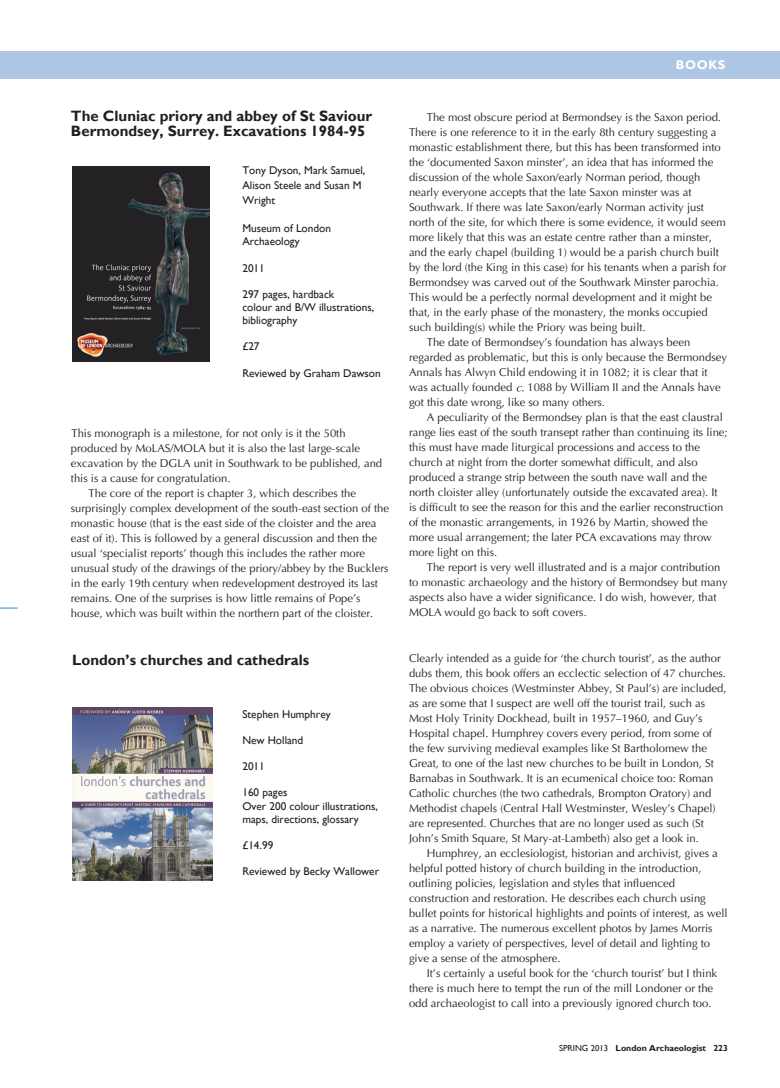
<style>
.page{position:relative;width:780px;height:1088px;background:#fff}
.page>*{position:absolute;margin:0;border:0;box-sizing:border-box;transform-origin:0 0}
.t1{font:700 15px/15px "Gill Sans";color:#231f20}
.t2{font:700 12.5px "Gill Sans";letter-spacing:.05em;color:#fff}
.t3{font:11.25px/15px "Optima LT";color:#231f20}
.t4{font:11.25px/13.1px "Gill Sans";color:#231f20}
.t5{font:700 8.75px "Gill Sans";color:#231f20}
.s1{font-weight:400}
</style>
<div class="page">
<svg style="left:0;top:607px;width:18px;height:2px"></svg>
<div style="left:0;top:52px;width:780px;height:27px;background:#acc6e4"></div>
<svg style="left:516px;top:386px;width:7px;height:5px"></svg>
<img style="left:72px;top:167px;width:138px;height:194px">
<img style="left:72px;top:707px;width:141px;height:174px">
<h1 class="t1" style="left:71px;top:110px;width:303px">The Cluniac priory and abbey of St Saviour<br>Bermondsey, Surrey. Excavations 1984-95</h1>
<p class="t4" style="left:242px;top:164px;width:124px;line-height:15px">Tony Dyson, Mark Samuel,<br>Alison Steele and Susan M<br>Wright</p>
<p class="t4" style="left:242px;top:223px;width:90px">Museum of London<br>Archaeology</p>
<p class="t4" style="left:242px;top:262px;width:24px">2011</p>
<p class="t4" style="left:242px;top:289px;width:133px">297 pages, hardback<br>colour and B/W illustrations, bibliography</p>
<p class="t4" style="left:242px;top:341px;width:19px">£27</p>
<p class="t4" style="left:242px;top:367px;width:140px">Reviewed by Graham Dawson</p>
<p class="t3" style="left:71px;top:426px;width:276px">This monograph is a milestone, for not only is it the 50th</p>
<p class="t3" style="left:71px;top:441px;width:291px">produced by MoLAS/MOLA but it is also the last large-scale</p>
<p class="t3" style="left:71px;top:456px;width:313px">excavation by the DGLA unit in Southwark to be published, and</p>
<p class="t3" style="left:71px;top:471px;width:161px">this is a cause for congratulation.</p>
<p class="t3" style="left:89px;top:486px;width:269px">The core of the report is chapter 3, which describes the</p>
<p class="t3" style="left:71px;top:501px;width:319px">surprisingly complex development of the south-east section of the</p>
<p class="t3" style="left:71px;top:516px;width:307px">monastic house (that is the east side of the cloister and the area</p>
<p class="t3" style="left:71px;top:531px;width:308px">east of it). This is followed by a general discussion and then the</p>
<p class="t3" style="left:71px;top:546px;width:296px">usual ‘specialist reports’ though this includes the rather more</p>
<p class="t3" style="left:71px;top:561px;width:319px">unusual study of the drawings of the priory/abbey by the Bucklers</p>
<p class="t3" style="left:71px;top:576px;width:308px">in the early 19th century when redevelopment destroyed its last</p>
<p class="t3" style="left:71px;top:591px;width:291px">remains. One of the surprises is how little remains of Pope’s</p>
<p class="t3" style="left:71px;top:606px;width:304px">house, which was built within the northern part of the cloister.</p>
<h1 class="t1" style="left:72px;top:654px;width:239px">London’s churches and cathedrals</h1>
<p class="t4" style="left:242px;top:708px;width:90px">Stephen Humphrey</p>
<p class="t4" style="left:242px;top:735px;width:62px">New Holland</p>
<p class="t4" style="left:242px;top:761px;width:24px">2011</p>
<p class="t4" style="left:242px;top:787px;width:137px">160 pages<br>Over 200 colour illustrations, maps, directions, glossary</p>
<p class="t4" style="left:242px;top:840px;width:32px">£14.99</p>
<p class="t4" style="left:242px;top:866px;width:138px">Reviewed by Becky Wallower</p>
<p class="t2" style="left:675px;top:60px;width:51px">BOOKS</p>
<p class="t3" style="left:426px;top:111px;width:296px">The most obscure period at Bermondsey is the Saxon period.</p>
<p class="t3" style="left:409px;top:126px;width:309px">There is one reference to it in the early 8th century suggesting a</p>
<p class="t3" style="left:409px;top:141px;width:313px">monastic establishment there, but this has been transformed into</p>
<p class="t3" style="left:409px;top:156px;width:306px">the ‘documented Saxon minster’, an idea that has informed the</p>
<p class="t3" style="left:409px;top:171px;width:293px">discussion of the whole Saxon/early Norman period, though</p>
<p class="t3" style="left:409px;top:186px;width:284px">nearly everyone accepts that the late Saxon minster was at</p>
<p class="t3" style="left:409px;top:201px;width:296px">Southwark. If there was late Saxon/early Norman activity just</p>
<p class="t3" style="left:409px;top:216px;width:318px">north of the site, for which there is some evidence, it would seem</p>
<p class="t3" style="left:409px;top:231px;width:304px">more likely that this was an estate centre rather than a minster,</p>
<p class="t3" style="left:409px;top:246px;width:311px">and the early chapel (building 1) would be a parish church built</p>
<p class="t3" style="left:409px;top:261px;width:319px">by the lord (the King in this case) for his tenants when a parish for</p>
<p class="t3" style="left:409px;top:276px;width:311px">Bermondsey was carved out of the Southwark Minster parochia.</p>
<p class="t3" style="left:409px;top:291px;width:304px">This would be a perfectly normal development and it might be</p>
<p class="t3" style="left:409px;top:306px;width:300px">that, in the early phase of the monastery, the monks occupied</p>
<p class="t3" style="left:409px;top:321px;width:238px">such building(s) while the Priory was being built.</p>
<p class="t3" style="left:426px;top:336px;width:265px">The date of Bermondsey’s foundation has always been</p>
<p class="t3" style="left:409px;top:351px;width:319px">regarded as problematic, but this is only because the Bermondsey</p>
<p class="t3" style="left:409px;top:366px;width:300px">Annals has Alwyn Child endowing it in 1082; it is clear that it</p>
<p class="t3" style="left:409px;top:381px;width:105px">was actually founded</p>
<p class="t3" style="left:409px;top:381px;width:313px;text-indent:118px">1088 by William II and the Annals have got this date wrong, like so many others.</p>
<p class="t3" style="left:409px;top:411px;width:320px;text-indent:18px">A peculiarity of the Bermondsey plan is that the east claustral range lies east of the south transept rather than continuing its line; this must have made liturgical processions and access to the church at night from the dorter somewhat difficult, and also produced a strange strip between the south nave wall and the north cloister alley (unfortunately outside the excavated area). It is difficult to see the reason for this and the earlier reconstruction of the monastic arrangements, in 1926 by Martin, showed the more usual arrangement; the later PCA excavations may throw more light on this.</p>
<p class="t3" style="left:409px;top:561px;width:320px;text-indent:18px">The report is very well illustrated and is a major contribution to monastic archaeology and the history of Bermondsey but many aspects also have a wider significance. I do wish, however, that MOLA would go back to soft covers.</p>
<p class="t3" style="left:409px;top:652px;width:319px">Clearly intended as a guide for ‘the church tourist’, as the author dubs them, this book offers an ecclectic selection of 47 churches.<br>The obvious choices (Westminster Abbey, St Paul’s) are included, as are some that I suspect are well off the tourist trail, such as Most Holy Trinity Dockhead, built in 1957–1960, and Guy’s Hospital chapel. Humphrey covers every period, from some of the few surviving medieval examples like St Bartholomew the Great, to one of the last new churches to be built in London, St Barnabas in Southwark. It is an ecumenical choice too: Roman Catholic churches (the two cathedrals, Brompton Oratory) and Methodist chapels (Central Hall Westminster, Wesley’s Chapel) are represented. Churches that are no longer used as such (St John’s Smith Square, St Mary-at-Lambeth) also get a look in.</p>
<p class="t3" style="left:409px;top:847px;width:320px;text-indent:18px">Humphrey, an ecclesiologist, historian and archivist, gives a helpful potted history of church building in the introduction, outlining policies, legislation and styles that influenced construction and restoration. He describes each church using bullet points for historical highlights and points of interest, as well as a narrative. The numerous excellent photos by James Morris employ a variety of perspectives, level of detail and lighting to give a sense of the atmosphere.</p>
<p class="t3" style="left:409px;top:967px;width:310px;text-indent:18px">It’s certainly a useful book for the ‘church tourist’ but I think there is much here to tempt the run of the mill Londoner or the odd archaeologist to call into a previously ignored church too.</p>
<p class="t5" style="left:559px;top:1044px;width:170px"><span class="s1">SPRING 2013</span> London Archaeologist 223</p>
</div>
